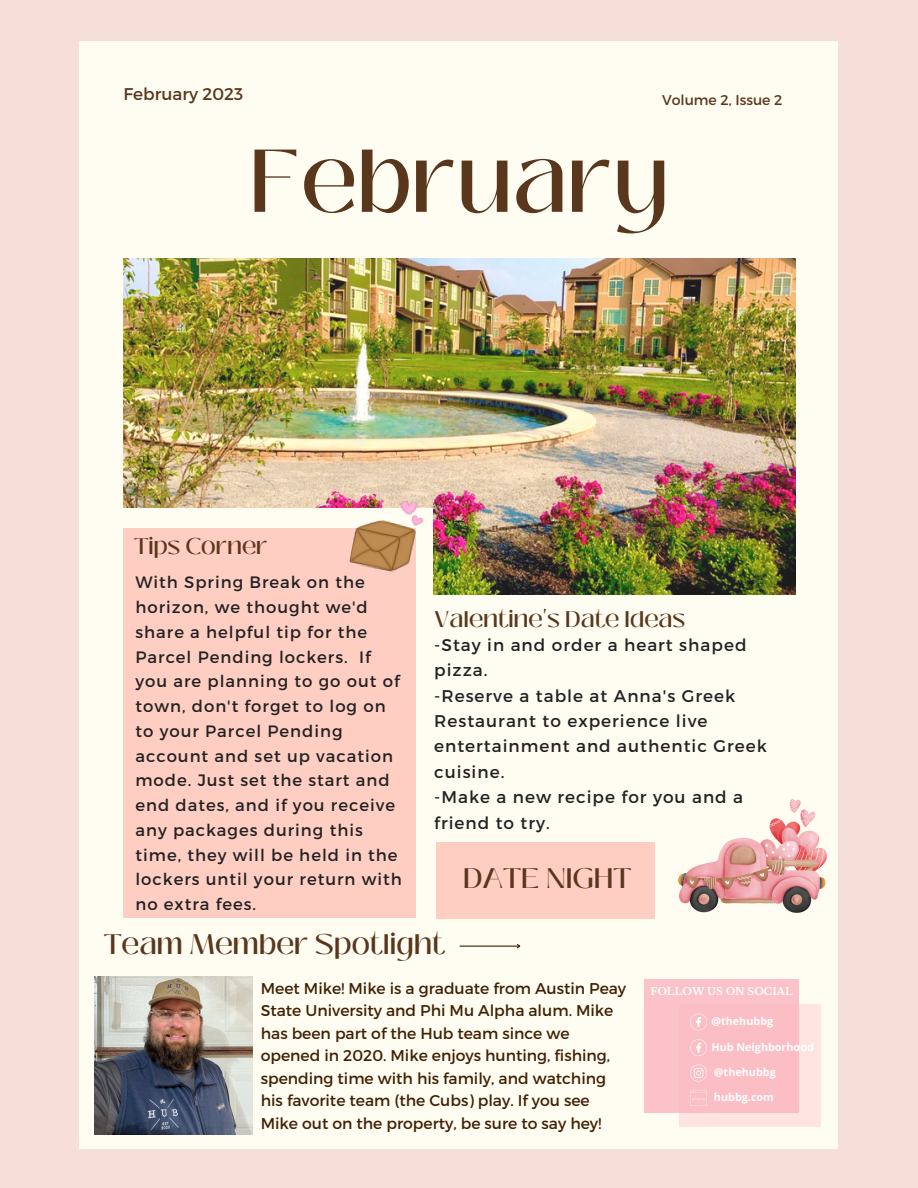
<style>
.page{position:relative;width:918px;height:1188px;background:#f6ded9}
.page>*{position:absolute;margin:0;border:0;box-sizing:border-box;transform-origin:0 0}
.t1{font:500 88.65px "Black Mango";color:#59371c}
.t2{font:500 28.2px "Black Mango";color:#59371c}
.t3{font:500 22.5px "Black Mango";color:#59371c}
.t4{font:16.95px/25.3px "Montserrat";letter-spacing:.06em;color:#222}
.t5{font:16.95px "Montserrat";color:#59371c}
.t6{font:16.5px/24.8px "Montserrat";letter-spacing:.06em;color:#222}
.t7{font:15.6px/22.5px "Montserrat";color:#402104}
.t8{font:14.1px "Montserrat";color:#59371c}
.t9{font:700 10.8px "Open Sans";color:#fff}
.t10{font:700 10.2px "Libre Baskerville";color:#fff}
</style>
<div class="page">
<div style="left:80px;top:41px;width:758px;height:1108px;background:#fffcf2"></div>
<img style="left:124px;top:258px;width:671px;height:337px">
<div style="left:124px;top:508px;width:309px;height:380px;background:#fffcf2"></div>
<div style="left:124px;top:528px;width:291px;height:389px;background:#ffcec3"></div>
<div style="left:436px;top:843px;width:219px;height:75px;background:#ffcec3"></div>
<hr style="left:460px;top:946px;width:59px;height:1px;background:#402104">
<svg style="left:516px;top:944px;width:5px;height:5px"></svg>
<img style="left:679px;top:799px;width:147px;height:114px">
<div style="left:645px;top:980px;width:154px;height:133px;background:#fbc3c9"></div>
<svg style="left:679px;top:1004px;width:142px;height:123px"></svg>
<svg style="left:690px;top:1013px;width:17px;height:17px"></svg>
<svg style="left:690px;top:1065px;width:17px;height:16px"></svg>
<svg style="left:690px;top:1039px;width:17px;height:17px"></svg>
<svg style="left:690px;top:1090px;width:17px;height:16px"></svg>
<img style="left:94px;top:976px;width:159px;height:159px">
<img style="left:349px;top:493px;width:77px;height:82px">
<p class="t5" style="left:124px;top:83px;width:121px">February 2023</p>
<p class="t8" style="left:662px;top:91px;width:122px">Volume 2, Issue 2</p>
<h1 class="t1" style="left:249px;top:114px;width:421px">February</h1>
<h3 class="t3" style="left:134px;top:529px;width:135px">Tips Corner</h3>
<p class="t6" style="left:135px;top:569px;width:268px">With Spring Break on the horizon, we thought we'd share a helpful tip for the<br>Parcel Pending lockers. If you are planning to go out of town, don't forget to log on to your Parcel Pending account and set up vacation mode. Just set the start and end dates, and if you receive any packages during this time, they will be held in the lockers until your return with no extra fees.</p>
<h3 class="t3" style="left:434px;top:602px;width:253px">Valentine's Date Ideas</h3>
<p class="t4" style="left:434px;top:631px;width:334px">-Stay in and order a heart shaped pizza.<br>-Reserve a table at Anna's Greek<br>Restaurant to experience live entertainment and authentic Greek cuisine.<br>-Make a new recipe for you and a friend to try.</p>
<h2 class="t2" style="left:463px;top:857px;width:170px">DATE NIGHT</h2>
<h2 class="t2" style="left:104px;top:923px;width:343px">Team Member Spotlight</h2>
<p class="t7" style="left:261px;top:976px;width:367px">Meet Mike! Mike is a graduate from Austin Peay State University and Phi Mu Alpha alum. Mike has been part of the Hub team since we opened in 2020. Mike enjoys hunting, fishing, spending time with his family, and watching his favorite team (the Cubs) play. If you see Mike out on the property, be sure to say hey!</p>
<p class="t10" style="left:650px;top:985px;width:144px">FOLLOW US ON SOCIAL</p>
<p class="t9" style="left:711px;top:1014px;width:63px">@thehubbg</p>
<p class="t9" style="left:711px;top:1039px;width:104px">Hub Neighborhood</p>
<p class="t9" style="left:714px;top:1065px;width:63px">@thehubbg</p>
<p class="t9" style="left:714px;top:1090px;width:61px">hubbg.com</p>
</div>
